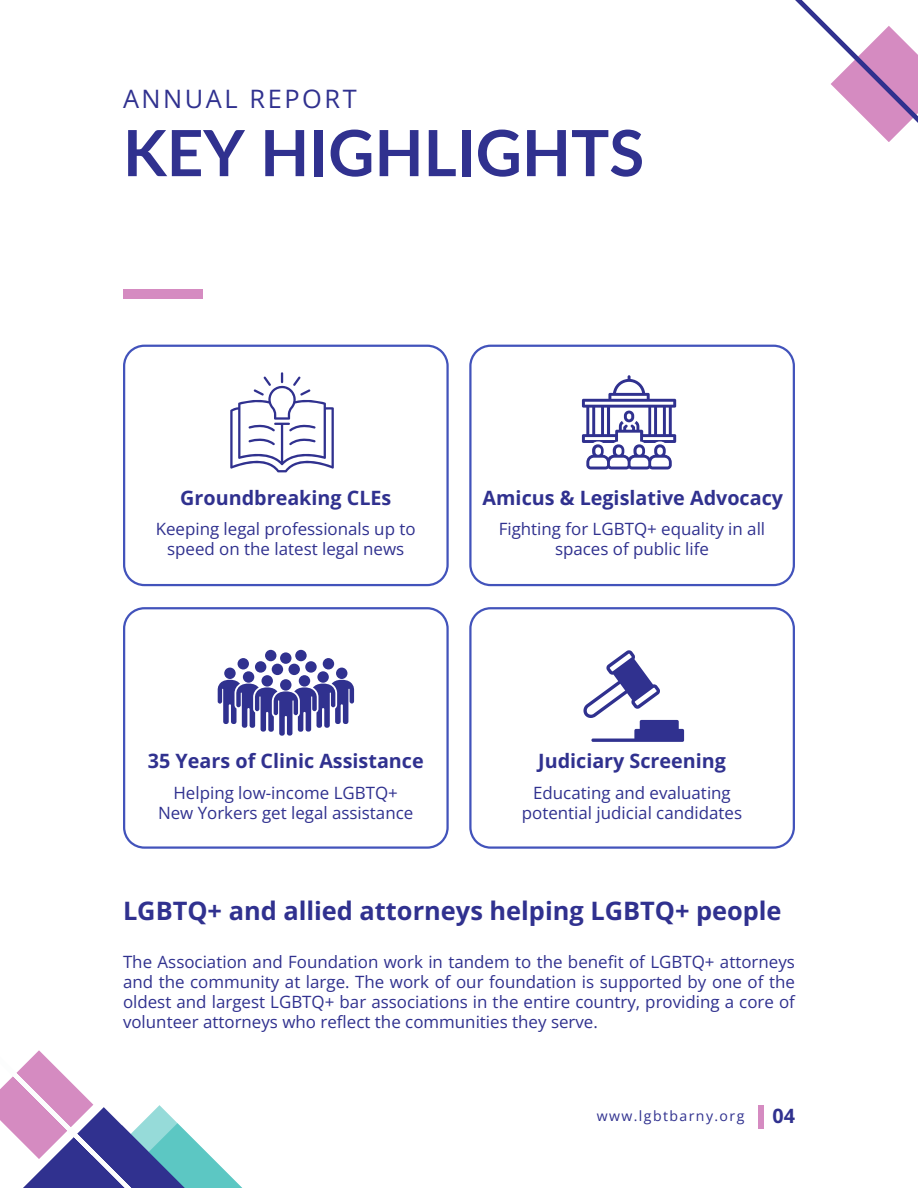
<style>
.page{position:relative;width:918px;height:1188px;background:#fff}
.page>*{position:absolute;margin:0;border:0;box-sizing:border-box;transform-origin:0 0}
.t1{font:700 63.75px "Lato";color:#30318f}
.t2{font:700 25.35px "Open Sans";color:#30318f}
.t3{font:25.35px "Open Sans";letter-spacing:.1em;color:#30318f}
.t4{font:700 19.8px "Open Sans";color:#30318f}
.t5{font:16.95px/20.2px "Open Sans";color:#30318f;text-align:center}
.t6{font:14.1px "Open Sans";letter-spacing:.1em;color:#30318f}
</style>
<div class="page">
<svg style="left:795px;top:0;width:123px;height:142px"></svg>
<div style="left:123px;top:289px;width:79px;height:9px;background:#d58bc1"></div>
<svg style="left:123px;top:345px;width:326px;height:241px"></svg>
<svg style="left:469px;top:345px;width:326px;height:241px"></svg>
<svg style="left:123px;top:607px;width:326px;height:242px"></svg>
<svg style="left:469px;top:607px;width:326px;height:242px"></svg>
<div style="left:759px;top:1105px;width:5px;height:23px;background:#d58bc1"></div>
<div style="left:336px;top:668px;width:11px;height:11px;background:#30318f;border-radius:50%"></div>
<div style="left:317px;top:671px;width:12px;height:12px;background:#30318f;border-radius:50%"></div>
<div style="left:299px;top:675px;width:11px;height:12px;background:#30318f;border-radius:50%"></div>
<div style="left:224px;top:668px;width:12px;height:11px;background:#30318f;border-radius:50%"></div>
<div style="left:243px;top:671px;width:11px;height:12px;background:#30318f;border-radius:50%"></div>
<div style="left:262px;top:675px;width:11px;height:12px;background:#30318f;border-radius:50%"></div>
<div style="left:272px;top:664px;width:11px;height:11px;background:#30318f;border-radius:50%"></div>
<div style="left:255px;top:661px;width:11px;height:12px;background:#30318f;border-radius:50%"></div>
<div style="left:265px;top:650px;width:11px;height:11px;background:#30318f;border-radius:50%"></div>
<div style="left:295px;top:650px;width:12px;height:11px;background:#30318f;border-radius:50%"></div>
<div style="left:280px;top:652px;width:12px;height:12px;background:#30318f;border-radius:50%"></div>
<div style="left:238px;top:658px;width:11px;height:12px;background:#30318f;border-radius:50%"></div>
<div style="left:288px;top:664px;width:12px;height:11px;background:#30318f;border-radius:50%"></div>
<div style="left:305px;top:661px;width:12px;height:12px;background:#30318f;border-radius:50%"></div>
<div style="left:323px;top:658px;width:11px;height:12px;background:#30318f;border-radius:50%"></div>
<svg style="left:217px;top:679px;width:137px;height:56px"></svg>
<svg style="left:230px;top:372px;width:104px;height:100px"></svg>
<svg style="left:583px;top:650px;width:101px;height:92px"></svg>
<svg style="left:582px;top:375px;width:94px;height:94px"></svg>
<svg style="left:177px;top:1123px;width:65px;height:65px"></svg>
<svg style="left:177px;top:1125px;width:26px;height:63px;fill:#5cc7c3"></svg>
<svg style="left:0;top:1050px;width:177px;height:138px"></svg>
<p class="t3" style="left:123px;top:81px;width:235px">ANNUAL REPORT</p>
<p class="t1" style="left:123px;top:113px;width:523px">KEY HIGHLIGHTS</p>
<p class="t4" style="left:180px;top:484px;width:213px">Groundbreaking CLEs</p>
<p class="t5" style="left:156px;top:519px;width:261px">Keeping legal professionals up to speed on the latest legal news</p>
<p class="t4" style="left:483px;top:484px;width:302px">Amicus &amp; Legislative Advocacy</p>
<p class="t5" style="left:499px;top:519px;width:268px">Fighting for LGBTQ+ equality in all spaces of public life</p>
<p class="t4" style="left:148px;top:747px;width:277px">35 Years of Clinic Assistance</p>
<p class="t5" style="left:173px;top:782px;width:226px">Helping low-income LGBTQ+</p>
<p class="t5" style="left:158px;top:802px;width:257px">New Yorkers get legal assistance</p>
<p class="t4" style="left:538px;top:747px;width:189px">Judiciary Screening</p>
<p class="t5" style="left:533px;top:782px;width:199px">Educating and evaluating</p>
<p class="t5" style="left:522px;top:802px;width:222px">potential judicial candidates</p>
<p class="t2" style="left:123px;top:893px;width:660px">LGBTQ+ and allied attorneys helping LGBTQ+ people</p>
<p class="t5" style="left:123px;top:951px;width:673px;text-align:justify">The Association and Foundation work in tandem to the benefit of LGBTQ+ attorneys and the community at large. The work of our foundation is supported by one of the oldest and largest LGBTQ+ bar associations in the entire country, providing a core of volunteer attorneys who reflect the communities they serve.</p>
<p class="t6" style="left:597px;top:1106px;width:149px">www.lgbtbarny.org</p>
<p class="t4" style="left:772px;top:1102px;width:24px">04</p>
</div>
